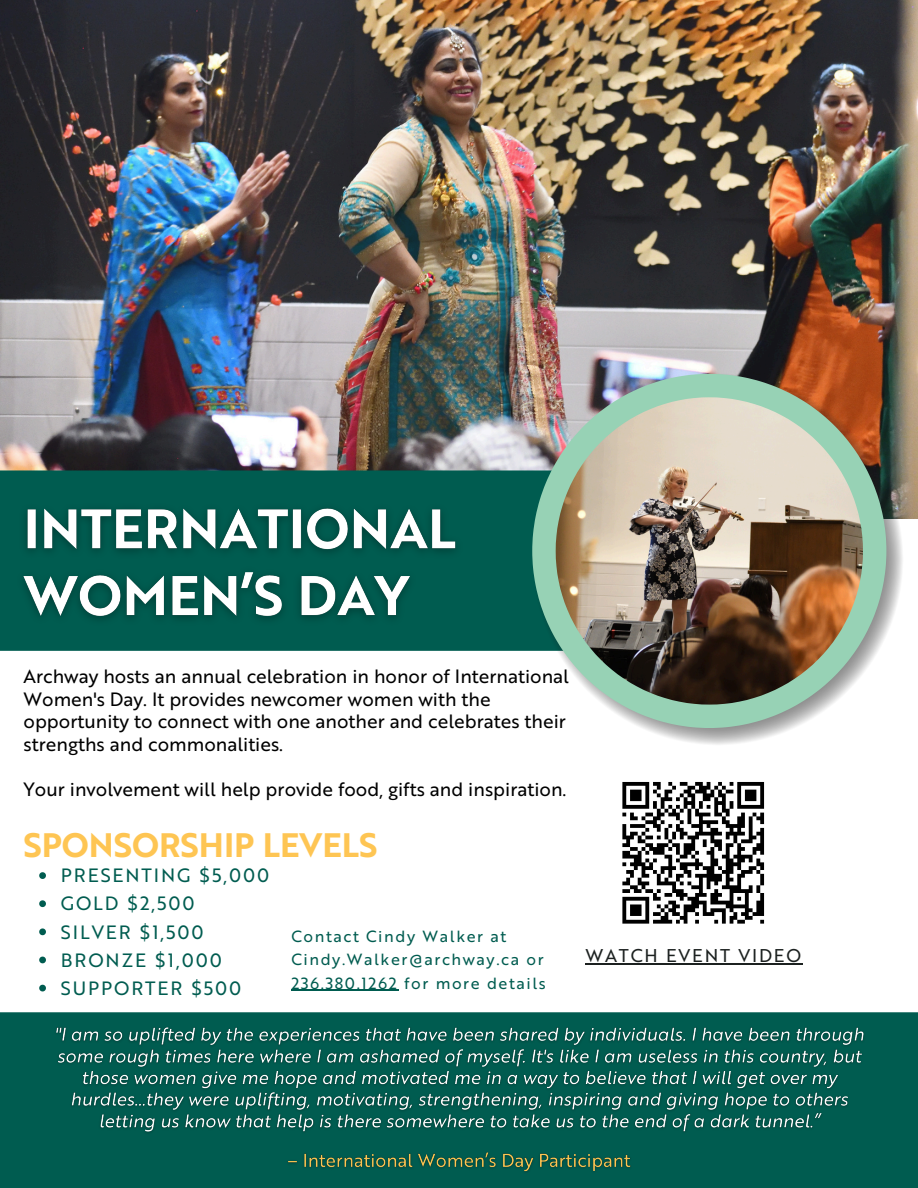
<style>
.page{position:relative;width:918px;height:1188px;background:#fff}
.page>*{position:absolute;margin:0;border:0;box-sizing:border-box;transform-origin:0 0}
.t1{font:33px "Brother 1816 Bold";color:#fec553}
.t2{font:18.75px/22.5px "Brother 1816 Regular";color:#000}
.t3{font:18.75px "Brother 1816 Regular";letter-spacing:.1em;color:#005c50}
.t4{font:18px "Brother 1816 Regular";letter-spacing:.1em;color:#1c2120}
.t5{font:15.75px/23.7px "Brother 1816 Regular";letter-spacing:.1em;color:#005c50}
</style>
<div class="page">
<img style="left:0;top:0;width:918px;height:519px">
<div style="left:0;top:470px;width:662px;height:181px;background:#005c50"></div>
<img style="left:644px;top:374px;width:259px;height:371px">
<img style="left:532px;top:374px;width:354px;height:354px">
<img style="left:556px;top:397px;width:307px;height:308px">
<img style="left:23px;top:508px;width:433px;height:111px">
<div style="left:0;top:1012px;width:918px;height:176px;background:#005c50"></div>
<img style="left:50px;top:1022px;width:820px;height:115px">
<img style="left:283px;top:1147px;width:353px;height:31px">
<svg style="left:39px;top:872px;width:7px;height:7px"></svg>
<svg style="left:39px;top:900px;width:7px;height:7px"></svg>
<svg style="left:39px;top:928px;width:7px;height:7px"></svg>
<svg style="left:39px;top:957px;width:7px;height:6px"></svg>
<svg style="left:39px;top:985px;width:7px;height:6px"></svg>
<svg style="left:622px;top:782px;width:143px;height:142px"></svg>
<hr style="left:585px;top:963px;width:218px;height:2px;background:#1c2120">
<hr style="left:291px;top:990px;width:108px;height:1px;background:#005c50">
<p class="t2" style="left:24px;top:664px;width:547px">Archway hosts an annual celebration in honor of International Women's Day. It provides newcomer women with the opportunity to connect with one another and celebrates their strengths and commonalities.</p>
<p class="t2" style="left:24px;top:777px;width:544px">Your involvement will help provide food, gifts and inspiration.</p>
<h4 class="t1" style="left:24px;top:821px;width:355px">SPONSORSHIP LEVELS</h4>
<h4 class="t3" style="left:61px;top:862px;width:210px">PRESENTING $5,000</h4>
<p class="t3" style="left:61px;top:890px;width:135px">GOLD $2,500</p>
<h2 class="t3" style="left:61px;top:918px;width:144px">SILVER $1,500</h2>
<p class="t3" style="left:61px;top:946px;width:162px">BRONZE $1,000</p>
<p class="t3" style="left:61px;top:974px;width:182px">SUPPORTER $500</p>
<p class="t5" style="left:291px;top:923px;width:256px">Contact Cindy Walker at<br>Cindy.Walker@archway.ca or<br>236.380.1262 for more details</p>
<p class="t4" style="left:585px;top:943px;width:217px">WATCH EVENT VIDEO</p>
</div>
